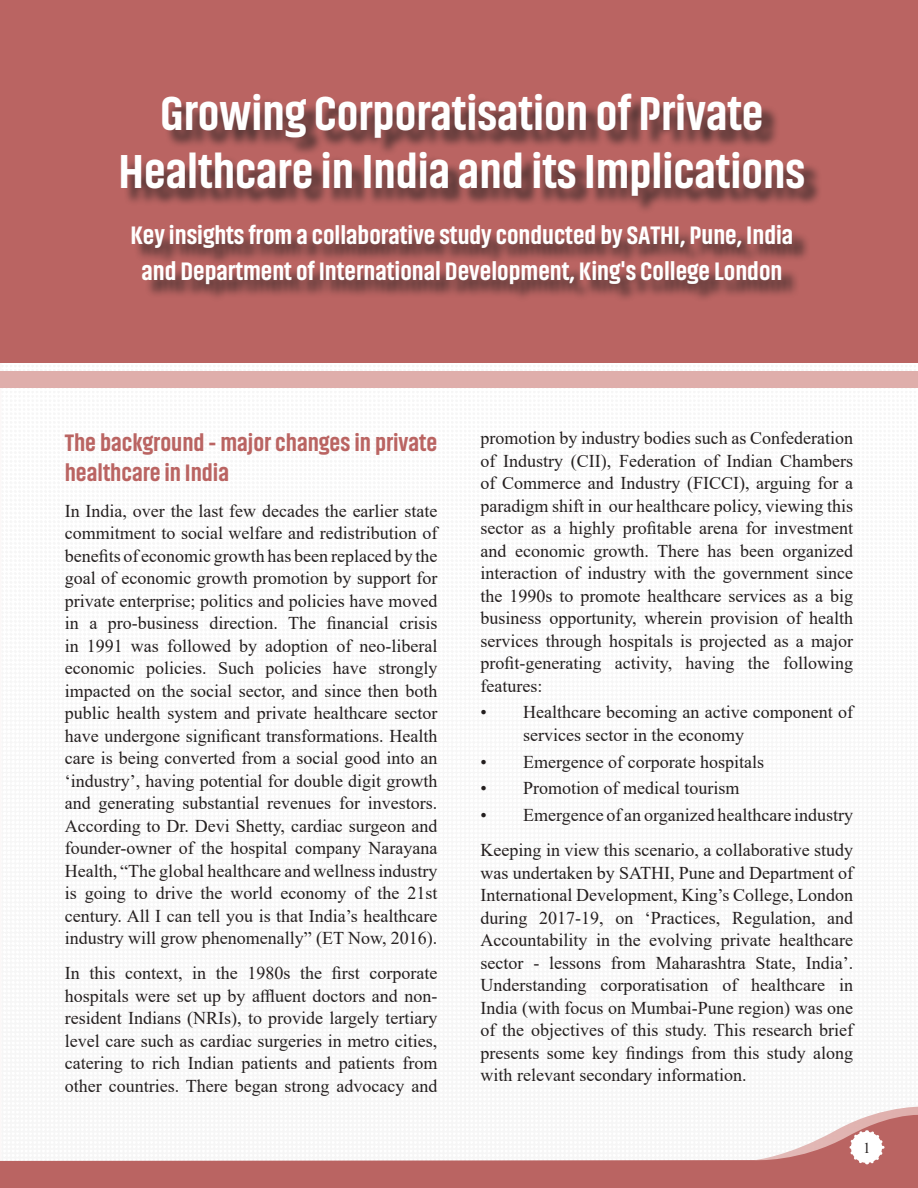
<style>
.page{position:relative;width:918px;height:1188px;background:#fff}
.page>*{position:absolute;margin:0;border:0;box-sizing:border-box;transform-origin:0 0}
.t1{font:800 48px/57.6px "Akhand";color:#fff;text-align:center}
.t2{font:800 25.5px/36px "Akhand";color:#fff;text-align:center}
.t3{font:800 24px/30px "Akhand";color:#ba6462}
.t4{font:18px/22.5px "Times New Roman";color:#241f1f;text-align:justify}
.t5{font:15px "Times New Roman";color:#241f1f}
</style>
<div class="page">
<svg style="left:0;top:1109px;width:918px;height:79px;fill:#f6f6f6"></svg>
<svg style="left:848px;top:1129px;width:37px;height:37px"></svg>
<div style="left:0;top:0;width:918px;height:362px;background:#ba6462"></div>
<div style="left:0;top:371px;width:918px;height:17px;background:#dfaeab"></div>
<div style="left:124px;top:96px;width:698px;height:206px;background:#241f1f;opacity:.75"></div>
<h1 class="t1" style="left:119px;top:85px;width:688px">Growing Corporatisation of Private<br>Healthcare in India and its Implications</h1>
<h2 class="t2" style="left:130px;top:217px;width:664px">Key insights from a collaborative study conducted by SATHI, Pune, India and Department of International Development, King's College London</h2>
<h3 class="t3" style="left:65px;top:428px;width:374px">The background - major changes in private healthcare in India</h3>
<p class="t4" style="left:65px;top:499px;width:374px">In India, over the last few decades the earlier state commitment to social welfare and redistribution of benefits of economic growth has been replaced by the goal of economic growth promotion by support for private enterprise; politics and policies have moved in a pro-business direction. The financial crisis in 1991 was followed by adoption of neo-liberal economic policies. Such policies have strongly impacted on the social sector, and since then both public health system and private healthcare sector have undergone significant transformations. Health care is being converted from a social good into an ‘industry’, having potential for double digit growth and generating substantial revenues for investors.<br>According to Dr. Devi Shetty, cardiac surgeon and founder-owner of the hospital company Narayana Health, “The global healthcare and wellness industry is going to drive the world economy of the 21st century. All I can tell you is that India’s healthcare industry will grow phenomenally” (ET Now, 2016).</p>
<p class="t4" style="left:65px;top:962px;width:374px">In this context, in the 1980s the first corporate hospitals were set up by affluent doctors and non&shy;resident Indians (NRIs), to provide largely tertiary level care such as cardiac surgeries in metro cities, catering to rich Indian patients and patients from other countries. There began strong advocacy and</p>
<p class="t4" style="left:481px;top:426px;width:374px">promotion by industry bodies such as Confederation of Industry (CII), Federation of Indian Chambers of Commerce and Industry (FICCI), arguing for a paradigm shift in our healthcare policy, viewing this sector as a highly profitable arena for investment and economic growth. There has been organized interaction of industry with the government since the 1990s to promote healthcare services as a big business opportunity, wherein provision of health services through hospitals is projected as a major profit-generating activity, having the following features:</p>
<p class="t4" style="left:523px;top:701px;width:332px;text-indent:-43px">• Healthcare becoming an active component of services sector in the economy</p>
<p class="t4" style="left:481px;top:750px;width:285px">• Emergence of corporate hospitals</p>
<p class="t4" style="left:481px;top:777px;width:260px">• Promotion of medical tourism</p>
<p class="t4" style="left:481px;top:797px;width:374px;line-height:35.2px">• Emergence of an organized healthcare industry<br>Keeping in view this scenario, a collaborative study</p>
<p class="t4" style="left:481px;top:861px;width:374px">was undertaken by SATHI, Pune and Department of International Development, King’s College, London during 2017-19, on ‘Practices, Regulation, and Accountability in the evolving private healthcare sector - lessons from Maharashtra State, India’.<br>Understanding corporatisation of healthcare in India (with focus on Mumbai-Pune region) was one of the objectives of this study. This research brief presents some key findings from this study along with relevant secondary information.</p>
<p class="t5" style="left:863px;top:1137px;width:9px">1</p>
</div>
